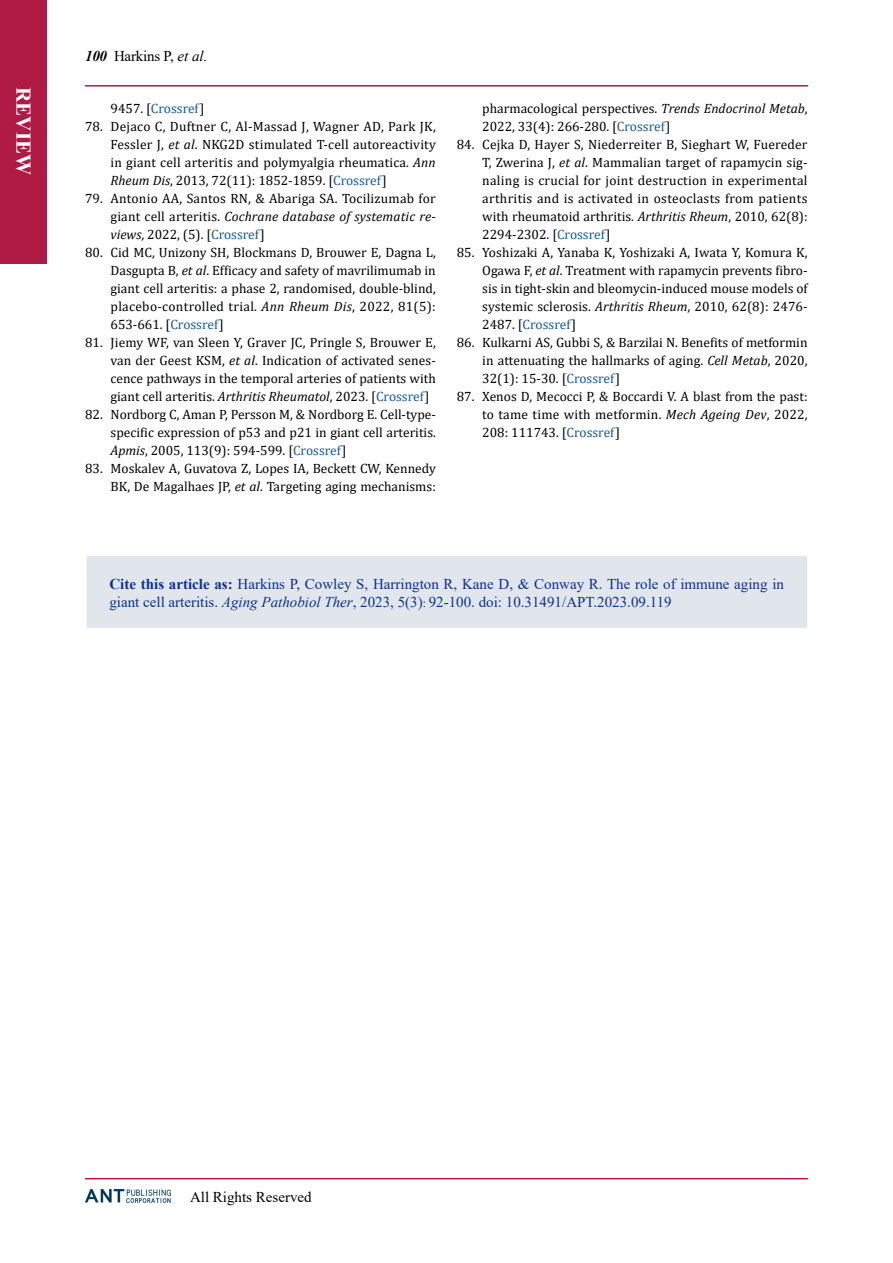
<style>
.page{position:relative;width:893px;height:1263px;background:#fff}
.page>*{position:absolute;margin:0;border:0;box-sizing:border-box;transform-origin:0 0}
.t1{font:700 21px "Times New Roman";color:#fff}
.t2{font:15px/18px "Times New Roman";color:#0c3388}
.t3{font:15px "Times New Roman";color:#000}
.t4{font:13.5px/18px "Cambria";color:#000;text-align:justify}
.t5{font:13.5px "Cambria";color:#15599f}
.s1{font-weight:700;font-style:italic}
.s2{font-style:italic}
.s3{color:#000}
.s4{color:#15599f}
.s5{font-weight:700}
.s6{font-family:"Adobe Song Std";font-weight:300;font-size:13.5px;color:#000}
</style>
<div class="page">
<div style="left:0;top:0;width:47px;height:264px;background:#af1b45"></div>
<hr style="left:85px;top:85px;width:723px;height:2px;background:#af1b45">
<hr style="left:85px;top:1178px;width:723px;height:1px;background:#af1b45">
<img style="left:85px;top:1189px;width:85px;height:13px">
<div style="left:85px;top:554px;width:724px;height:75px;background:#e1e6ec;border:2px solid #fff"></div>
<h1 class="t1" style="left:39px;top:87px;width:89px;rotate:90deg">REVIEW</h1>
<p class="t3" style="left:85px;top:46px;width:124px"><span class="s1">100</span> Harkins P, <span class="s2">et al.</span></p>
<p class="t5" style="left:111px;top:100px;width:96px"><span class="s3">9457. [</span>Crossref<span class="s3">]</span></p>
<p class="t4" style="left:111px;top:117px;width:327px;text-indent:-26px">78. Dejaco C, Duftner C, Al-Massad J, Wagner AD, Park JK, Fessler J, <span class="s2">et al</span>. NKG2D stimulated T-cell autoreactivity in giant cell arteritis and polymyalgia rheumatica. <span class="s2">Ann Rheum Dis</span>, 2013, 72(11): 1852-1859. [<span class="s4">Crossref</span>]</p>
<p class="t4" style="left:111px;top:189px;width:327px;text-indent:-26px">79. Antonio AA, Santos RN, &amp; Abariga SA. Tocilizumab for giant cell arteritis. <span class="s2">Cochrane database of systematic re&shy;views</span>, 2022, (5). [<span class="s4">Crossref</span>]</p>
<p class="t4" style="left:111px;top:243px;width:327px;text-indent:-26px">80. Cid MC, Unizony SH, Blockmans D, Brouwer E, Dagna L, Dasgupta B, <span class="s2">et al</span>. Efficacy and safety of mavrilimumab in giant cell arteritis: a phase 2, randomised, double-blind, placebo-controlled trial. <span class="s2">Ann Rheum Dis</span>, 2022, 81(5):<br>653-661. [<span class="s4">Crossref</span>]</p>
<p class="t4" style="left:111px;top:333px;width:327px;text-indent:-26px">81. Jiemy WF, van Sleen Y, Graver JC, Pringle S, Brouwer E, van der Geest KSM, <span class="s2">et al</span>. Indication of activated senes&shy;cence pathways in the temporal arteries of patients with giant cell arteritis. <span class="s2">Arthritis Rheumatol</span>, 2023. [<span class="s4">Crossref</span>]</p>
<p class="t4" style="left:111px;top:405px;width:327px;text-indent:-26px">82. Nordborg C, Aman P, Persson M, &amp; Nordborg E. Cell-type&shy;specific expression of p53 and p21 in giant cell arteritis.<br><span class="s2">Apmis</span>, 2005, 113(9): 594-599. [<span class="s4">Crossref</span>]</p>
<p class="t4" style="left:85px;top:459px;width:352px;text-align:right">83. Moskalev A, Guvatova Z, Lopes IA, Beckett CW, Kennedy<br>BK, De Magalhaes JP, <span class="s2">et al</span>. Targeting aging mechanisms:</p>
<p class="t4" style="left:482px;top:99px;width:327px">pharmacological perspectives. <span class="s2">Trends Endocrinol Metab</span>,<br>2022, 33(4): 266-280. [<span class="s4">Crossref</span>]</p>
<p class="t4" style="left:482px;top:135px;width:327px;text-indent:-26px">84. Cejka D, Hayer S, Niederreiter B, Sieghart W, Fuereder T, Zwerina J, <span class="s2">et al</span>. Mammalian target of rapamycin sig&shy;naling is crucial for joint destruction in experimental arthritis and is activated in osteoclasts from patients with rheumatoid arthritis. <span class="s2">Arthritis Rheum</span>, 2010, 62(8):<br>2294-2302. [<span class="s4">Crossref</span>]</p>
<p class="t4" style="left:482px;top:243px;width:327px;text-indent:-26px">85. Yoshizaki A, Yanaba K, Yoshizaki A, Iwata Y, Komura K, Ogawa F, <span class="s2">et al</span>. Treatment with rapamycin prevents fibro&shy;sis in tight-skin and bleomycin-induced mouse models of systemic sclerosis. <span class="s2">Arthritis Rheum</span>, 2010, 62(8): 2476- 2487. [<span class="s4">Crossref</span>]</p>
<p class="t4" style="left:482px;top:333px;width:327px;text-indent:-26px">86. Kulkarni AS, Gubbi S, &amp; Barzilai N. Benefits of metformin in attenuating the hallmarks of aging. <span class="s2">Cell Metab</span>, 2020, 32(1): 15-30. [<span class="s4">Crossref</span>]</p>
<p class="t4" style="left:482px;top:387px;width:327px;text-indent:-26px">87. Xenos D, Mecocci P, &amp; Boccardi V. A blast from the past: to tame time with metformin. <span class="s2">Mech Ageing Dev</span>, 2022, 208: 111743. [<span class="s4">Crossref</span>]</p>
<p class="t2" style="left:109px;top:574px;width:676px"><span class="s5">Cite this article as:</span> Harkins P, Cowley S, Harrington R, Kane D, &amp; Conway R. The role of immune aging in giant cell arteritis. <span class="s2">Aging Pathobiol Ther</span>, 2023, 5(3)<span class="s6">:</span> 92-100. doi: 10.31491/APT.2023.09.119</p>
<p class="t3" style="left:190px;top:1186px;width:123px">All Rights Reserved</p>
</div>
